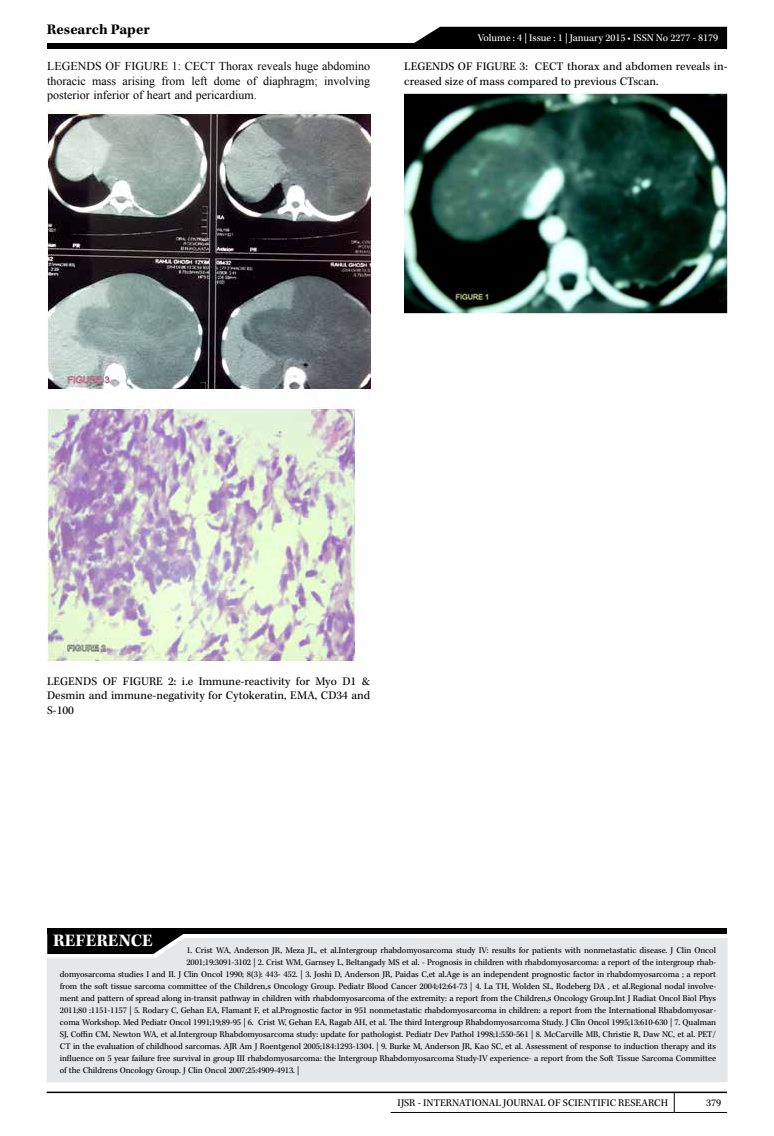
<style>
.page{position:relative;width:774px;height:1136px;background:#fff}
.page>*{position:absolute;margin:0;border:0;box-sizing:border-box;transform-origin:0 0}
.t1{font:700 18px "Kepler Std";letter-spacing:.005em;color:#fff}
.t2{font:700 15px "Kepler Std";color:#000}
.t3{font:12px/14.7px "Kepler Std";color:#000;text-align:justify}
.t4{font:12px/14.7px "Times New Roman";color:#000;text-align:justify}
.t5{font:10.5px "Kepler Std";color:#000}
.t6{font:10.5px "Kepler Std";color:#fff}
.t7{font:9px "Kepler Std";letter-spacing:-.01em;color:#000}
</style>
<div class="page">
<hr style="left:47px;top:1091px;width:680px;height:1px;background:#000">
<svg style="left:674px;top:1092px;width:1px;height:19px"></svg>
<hr style="left:391px;top:1111px;width:283px;height:1px;background:#000">
<hr style="left:674px;top:1111px;width:53px;height:1px;background:#000">
<div style="left:47px;top:43px;width:680px;height:6px;background:#000"></div>
<div style="left:414px;top:27px;width:313px;height:16px;background:#000"></div>
<div style="left:47px;top:938px;width:681px;height:144px;background:#e6e7e8"></div>
<div style="left:47px;top:927px;width:680px;height:6px;background:#000"></div>
<svg style="left:47px;top:933px;width:139px;height:20px;background:#1c1c1c"></svg>
<img style="left:47px;top:110px;width:323px;height:555px">
<img style="left:404px;top:94px;width:324px;height:219px">
<h2 class="t2" style="left:47px;top:21px;width:104px">Research Paper</h2>
<h3 class="t4" style="left:47px;top:59px;width:325px">LEGENDS OF FIGURE 1: CECT Thorax reveals huge abdomino thoracic mass arising from left dome of diaphragm; involving posterior inferior of heart and pericardium.</h3>
<p class="t6" style="left:478px;top:32px;width:242px">Volume : 4 | Issue : 1 | January 2015 • ISSN No 2277 - 8179</p>
<h3 class="t3" style="left:404px;top:59px;width:325px">LEGENDS OF FIGURE 3: CECT thorax and abdomen reveals in&shy;creased size of mass compared to previous CTscan.</h3>
<h3 class="t3" style="left:47px;top:674px;width:325px">LEGENDS OF FIGURE 2: i.e Immune-reactivity for Myo D1 &amp; Desmin and immune-negativity for Cytokeratin, EMA, CD34 and S-100</h3>
<h1 class="t1" style="left:53px;top:930px;width:101px">REFERENCE</h1>
<p class="t7" style="left:186px;top:944px;width:531px">1. Crist WA, Anderson JR, Meza JL, et al.Intergroup rhabdomyosarcoma study IV: results for patients with nonmetastatic disease. J Clin Oncol</p>
<p class="t7" style="left:186px;top:956px;width:531px">2001;19:3091-3102 | 2. Crist WM, Garnsey L, Beltangady MS et al. - Prognosis in children with rhabdomyosarcoma: a report of the intergroup rhab-</p>
<p class="t7" style="left:60px;top:968px;width:658px">domyosarcoma studies I and II. J Clin Oncol 1990; 8(3): 443- 452. | 3. Joshi D, Anderson JR, Paidas C,et al.Age is an independent prognostic factor in rhabdomyosarcoma ; a report</p>
<p class="t7" style="left:60px;top:980px;width:658px">from the soft tissue sarcoma committee of the Children,s Oncology Group. Pediatr Blood Cancer 2004;42:64-73 | 4. La TH, Wolden SL, Rodeberg DA , et al.Regional nodal involve-</p>
<p class="t7" style="left:60px;top:992px;width:658px">ment and pattern of spread along in-transit pathway in children with rhabdomyosarcoma of the extremity: a report from the Children,s Oncology Group.Int J Radiat Oncol Biol Phys</p>
<p class="t7" style="left:60px;top:1004px;width:658px">2011;80 :1151-1157 | 5. Rodary C, Gehan EA, Flamant F, et al.Prognostic factor in 951 nonmetastatic rhabdomyosarcoma in children: a report from the International Rhabdomyosar-</p>
<p class="t7" style="left:60px;top:1016px;width:658px">coma Workshop. Med Pediatr Oncol 1991;19;89-95 | 6. Crist W, Gehan EA, Ragab AH, et al. The third Intergroup Rhabdomyosarcoma Study. J Clin Oncol 1995;13:610-630 | 7. Qualman</p>
<p class="t7" style="left:60px;top:1028px;width:658px">SJ, Coffin CM, Newton WA, et al.Intergroup Rhabdomyosarcoma study: update for pathologist. Pediatr Dev Pathol 1998;1:550-561 | 8. McCarville MB, Christie R, Daw NC, et al. PET/</p>
<p class="t7" style="left:60px;top:1040px;width:658px">CT in the evaluation of childhood sarcomas. AJR Am J Roentgenol 2005;184:1293-1304. | 9. Burke M, Anderson JR, Kao SC, et al. Assessment of response to induction therapy and its</p>
<p class="t7" style="left:60px;top:1052px;width:658px">influence on 5 year failure free survival in group III rhabdomyosarcoma: the Intergroup Rhabdomyosarcoma Study-IV experience- a report from the Soft Tissue Sarcoma Committee</p>
<p class="t7" style="left:60px;top:1064px;width:241px">of the Childrens Oncology Group. J Clin Oncol 2007;25:4909-4913. |</p>
<p class="t5" style="left:398px;top:1097px;width:272px">IJSR - INTERNATIONAL JOURNAL OF SCIENTIFIC RESEARCH</p>
<p class="t5" style="left:706px;top:1097px;width:17px">379</p>
</div>
